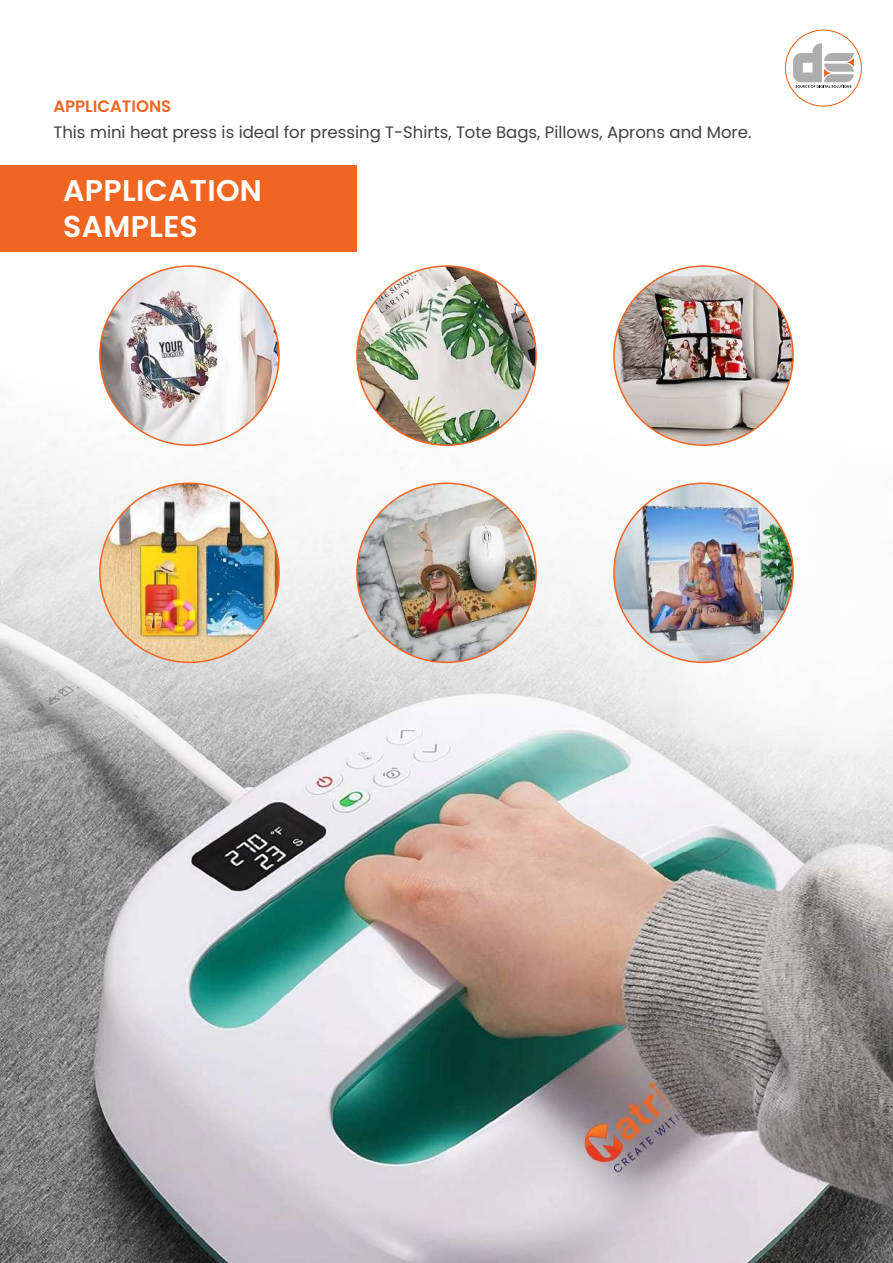
<style>
.page{position:relative;width:893px;height:1263px;background:#fff}
.page>*{position:absolute;margin:0;border:0;box-sizing:border-box;transform-origin:0 0}
.t1{font:600 30px/36px "Poppins";letter-spacing:.01em;color:#fff}
.t2{font:16.5px "Poppins";color:#404041}
.t3{font:600 16.5px "Poppins";color:#f16522}
</style>
<div class="page">
<div style="left:785px;top:30px;width:77px;height:77px;border:1px solid #f16522;border-radius:50%"></div>
<svg style="left:793px;top:43px;width:61px;height:45px"></svg>
<img style="left:0;top:265px;width:893px;height:998px">
<div style="left:0;top:165px;width:357px;height:87px;background:#f16522"></div>
<img style="left:100px;top:266px;width:179px;height:179px;border-radius:90px">
<img style="left:100px;top:483px;width:179px;height:179px;border-radius:88px">
<img style="left:357px;top:266px;width:179px;height:179px;border-radius:90px">
<img style="left:357px;top:483px;width:179px;height:179px;border-radius:90px">
<img style="left:614px;top:266px;width:179px;height:179px;border-radius:90px">
<img style="left:614px;top:483px;width:179px;height:179px;border-radius:90px">
<p class="t3" style="left:53px;top:96px;width:119px">APPLICATIONS</p>
<p class="t2" style="left:53px;top:122px;width:699px">This mini heat press is ideal for pressing T-Shirts, Tote Bags, Pillows, Aprons and More.</p>
<h1 class="t1" style="left:63px;top:173px;width:200px">APPLICATION<br>SAMPLES</h1>
</div>
